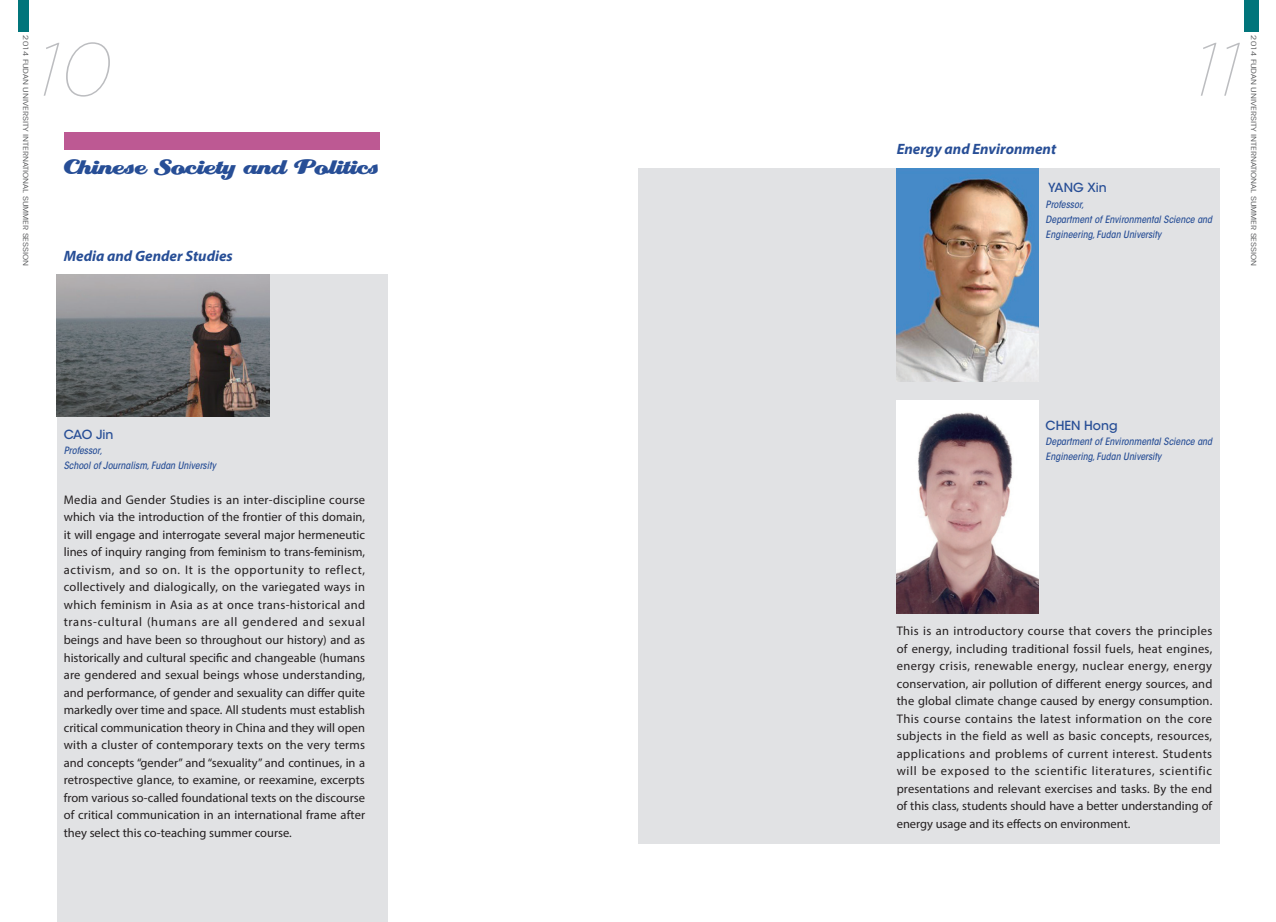
<style>
.page{position:relative;width:1276px;height:922px;background:#fff}
.page>*{position:absolute;margin:0;border:0;box-sizing:border-box;transform-origin:0 0}
.t1{font:italic 100 75px "Gotham";color:#bcbdc0}
.t2{font:25px "Creampuff";color:#274e96}
.t3{font:italic 700 15px "Myriad Pro";color:#274e96}
.t4{font:12.5px/17.5px "Myriad Pro";color:#231f20;text-align:justify}
.t5{font:500 12.5px "ITC Avant Garde Std";color:#274e96}
.t6{font:italic 500 condensed 10px/15px "ITC Avant Garde Std";color:#274e96}
.t7{font:condensed 7px "ITC Avant Garde Std";color:#57585a;scale:1.43 1}
</style>
<div class="page">
<div style="left:18px;top:0;width:10px;height:32px;background:#01757b"></div>
<div style="left:1244px;top:0;width:14px;height:32px;background:#01757b"></div>
<div style="left:57px;top:275px;width:330px;height:646px;background:#e1e2e4"></div>
<div style="left:638px;top:168px;width:581px;height:675px;background:#e1e2e4"></div>
<img style="left:57px;top:275px;width:212px;height:141px">
<img style="left:896px;top:168px;width:142px;height:213px">
<img style="left:896px;top:400px;width:142px;height:213px">
<div style="left:64px;top:133px;width:315px;height:17px;background:#bd5993"></div>
<p class="t7" style="left:30px;top:35px;width:163px;rotate:90deg">2014 FUDAN UNIVERSITY INTERNATIONAL SUMMER SESSION</p>
<p class="t7" style="left:1258px;top:35px;width:163px;rotate:90deg">2014 FUDAN UNIVERSITY INTERNATIONAL SUMMER SESSION</p>
<h1 class="t1" style="left:36px;top:23px;width:78px">10</h1>
<h1 class="t1" style="left:1193px;top:23px;width:48px">11</h1>
<p class="t3" style="left:896px;top:139px;width:161px">Energy and Environment</p>
<p class="t5" style="left:1048px;top:180px;width:60px">YANG Xin</p>
<p class="t6" style="left:1045px;top:197px;width:168px">Professor,<br>Department of Environmental Science and<br>Engineering, Fudan University</p>
<h2 class="t2" style="left:64px;top:154px;width:316px">Chinese Society and Politics</h2>
<p class="t3" style="left:64px;top:246px;width:171px">Media and Gender Studies</p>
<p class="t5" style="left:64px;top:426px;width:51px">CAO Jin</p>
<p class="t6" style="left:64px;top:443px;width:154px">Professor,<br>School of Journalism, Fudan University</p>
<p class="t4" style="left:64px;top:490px;width:303px">Media and Gender Studies is an inter-discipline course which via the introduction of the frontier of this domain, it will engage and interrogate several major hermeneutic lines of inquiry ranging from feminism to trans-feminism, activism, and so on. It is the opportunity to reflect, collectively and dialogically, on the variegated ways in which feminism in Asia as at once trans-historical and trans-cultural (humans are all gendered and sexual beings and have been so throughout our history) and as historically and cultural specific and changeable (humans are gendered and sexual beings whose understanding, and performance, of gender and sexuality can differ quite markedly over time and space. All students must establish critical communication theory in China and they will open with a cluster of contemporary texts on the very terms and concepts “gender” and “sexuality” and continues, in a retrospective glance, to examine, or reexamine, excerpts from various so-called foundational texts on the discourse of critical communication in an international frame after they select this co-teaching summer course.</p>
<p class="t5" style="left:1045px;top:417px;width:74px">CHEN Hong</p>
<p class="t6" style="left:1045px;top:434px;width:168px">Department of Environmental Science and<br>Engineering, Fudan University</p>
<p class="t4" style="left:896px;top:622px;width:317px">This is an introductory course that covers the principles of energy, including traditional fossil fuels, heat engines, energy crisis, renewable energy, nuclear energy, energy conservation, air pollution of different energy sources, and the global climate change caused by energy consumption.<br>This course contains the latest information on the core subjects in the field as well as basic concepts, resources, applications and problems of current interest. Students will be exposed to the scientific literatures, scientific presentations and relevant exercises and tasks. By the end of this class, students should have a better understanding of energy usage and its effects on environment.</p>
</div>
